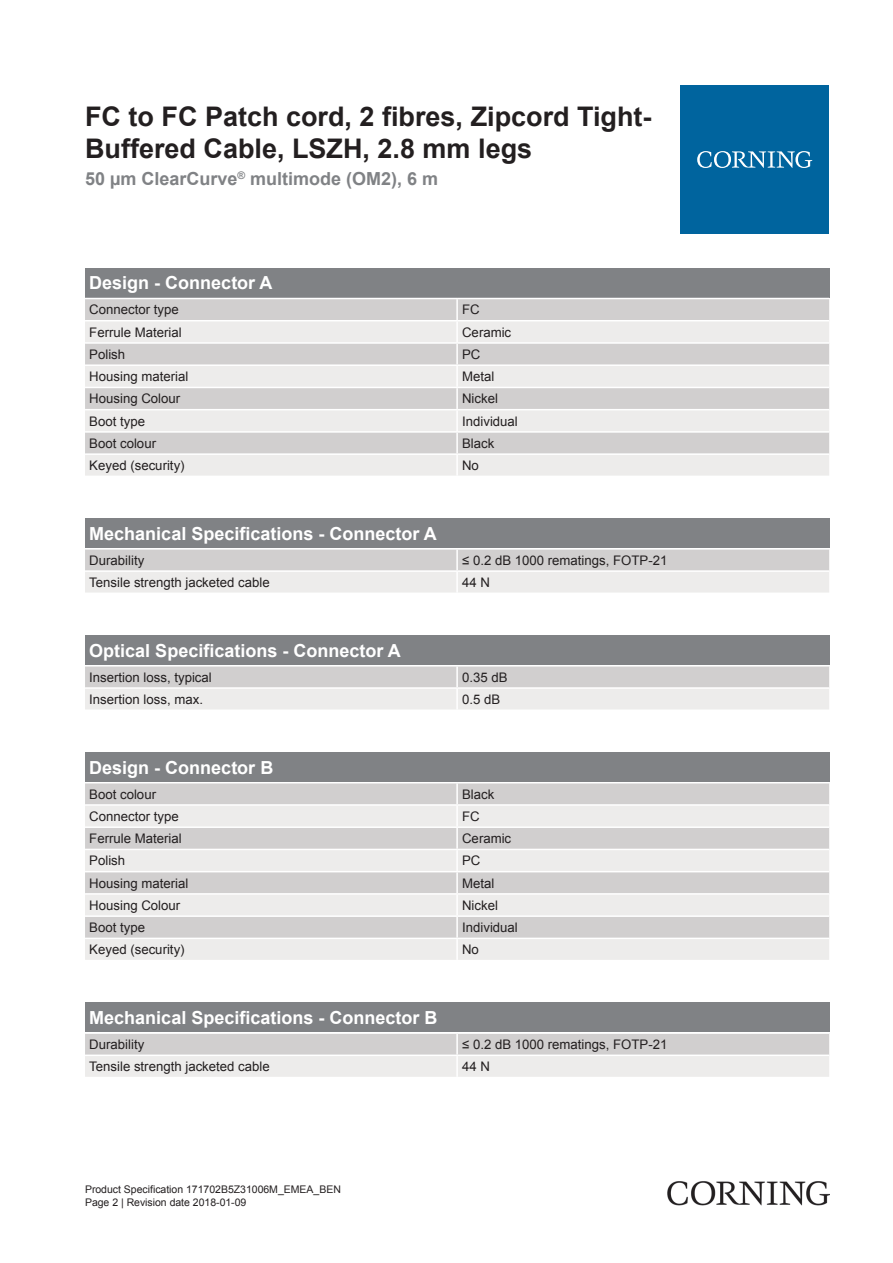
<style>
.page{position:relative;width:893px;height:1263px;background:#fff}
.page>*{position:absolute;margin:0;border:0;box-sizing:border-box;transform-origin:0 0}
.t1{font:700 27px/32.4px "Arial";color:#231f20}
.t2{font:700 18px "Arial";color:#fff}
.t3{font:700 18px "Arial";color:#808285}
.t4{font:13.2px "Arial";color:#231f20}
.t5{font:10.5px/12.6px "Arial";color:#231f20}
</style>
<div class="page">
<div style="left:85px;top:268px;width:744px;height:30px;background:#808285"></div>
<div style="left:85px;top:299px;width:744px;height:21px;background:#d1cfcf"></div>
<svg style="left:85px;top:321px;width:744px;height:155px;background:#e1e0df"></svg>
<hr style="left:456px;top:299px;width:2px;height:21px;background:#fff">
<hr style="left:456px;top:321px;width:2px;height:21px;background:#fff">
<hr style="left:456px;top:344px;width:2px;height:20px;background:#fff">
<hr style="left:456px;top:366px;width:2px;height:21px;background:#fff">
<hr style="left:456px;top:388px;width:2px;height:21px;background:#fff">
<hr style="left:456px;top:410px;width:2px;height:21px;background:#fff">
<hr style="left:456px;top:433px;width:2px;height:20px;background:#fff">
<hr style="left:456px;top:455px;width:2px;height:21px;background:#fff">
<hr style="left:85px;top:342px;width:372px;height:2px;background:#fff">
<hr style="left:457px;top:342px;width:372px;height:2px;background:#fff">
<hr style="left:85px;top:364px;width:372px;height:2px;background:#fff">
<hr style="left:457px;top:364px;width:372px;height:2px;background:#fff">
<hr style="left:85px;top:387px;width:372px;height:1px;background:#fff">
<hr style="left:457px;top:387px;width:372px;height:1px;background:#fff">
<hr style="left:85px;top:409px;width:372px;height:1px;background:#fff">
<hr style="left:457px;top:409px;width:372px;height:1px;background:#fff">
<hr style="left:85px;top:431px;width:372px;height:2px;background:#fff">
<hr style="left:457px;top:431px;width:372px;height:2px;background:#fff">
<hr style="left:85px;top:453px;width:372px;height:2px;background:#fff">
<hr style="left:457px;top:453px;width:372px;height:2px;background:#fff">
<div style="left:85px;top:518px;width:744px;height:30px;background:#808285"></div>
<svg style="left:85px;top:550px;width:744px;height:42px;background:#dfdddd"></svg>
<hr style="left:456px;top:550px;width:2px;height:20px;background:#fff">
<hr style="left:456px;top:572px;width:2px;height:20px;background:#fff">
<hr style="left:85px;top:570px;width:372px;height:2px;background:#fff">
<hr style="left:457px;top:570px;width:372px;height:2px;background:#fff">
<div style="left:85px;top:635px;width:744px;height:30px;background:#808285"></div>
<svg style="left:85px;top:666px;width:744px;height:43px;background:#dfdddd"></svg>
<hr style="left:456px;top:666px;width:2px;height:21px;background:#fff">
<hr style="left:456px;top:689px;width:2px;height:20px;background:#fff">
<hr style="left:85px;top:687px;width:372px;height:2px;background:#fff">
<hr style="left:457px;top:687px;width:372px;height:2px;background:#fff">
<div style="left:85px;top:752px;width:744px;height:30px;background:#808285"></div>
<div style="left:85px;top:783px;width:744px;height:21px;background:#d1cfcf"></div>
<svg style="left:85px;top:806px;width:744px;height:154px;background:#e1dfdf"></svg>
<hr style="left:456px;top:783px;width:2px;height:21px;background:#fff">
<hr style="left:456px;top:806px;width:2px;height:20px;background:#fff">
<hr style="left:456px;top:828px;width:2px;height:21px;background:#fff">
<hr style="left:456px;top:850px;width:2px;height:21px;background:#fff">
<hr style="left:456px;top:872px;width:2px;height:21px;background:#fff">
<hr style="left:456px;top:895px;width:2px;height:20px;background:#fff">
<hr style="left:456px;top:917px;width:2px;height:21px;background:#fff">
<hr style="left:456px;top:939px;width:2px;height:21px;background:#fff">
<hr style="left:85px;top:826px;width:372px;height:2px;background:#fff">
<hr style="left:457px;top:826px;width:372px;height:2px;background:#fff">
<hr style="left:85px;top:849px;width:372px;height:1px;background:#fff">
<hr style="left:457px;top:849px;width:372px;height:1px;background:#fff">
<hr style="left:85px;top:871px;width:372px;height:1px;background:#fff">
<hr style="left:457px;top:871px;width:372px;height:1px;background:#fff">
<hr style="left:85px;top:893px;width:372px;height:2px;background:#fff">
<hr style="left:457px;top:893px;width:372px;height:2px;background:#fff">
<hr style="left:85px;top:915px;width:372px;height:2px;background:#fff">
<hr style="left:457px;top:915px;width:372px;height:2px;background:#fff">
<hr style="left:85px;top:938px;width:372px;height:1px;background:#fff">
<hr style="left:457px;top:938px;width:372px;height:1px;background:#fff">
<div style="left:85px;top:1002px;width:744px;height:30px;background:#808285"></div>
<svg style="left:85px;top:1034px;width:744px;height:43px;background:#dfdddd"></svg>
<hr style="left:456px;top:1034px;width:2px;height:20px;background:#fff">
<hr style="left:456px;top:1056px;width:2px;height:21px;background:#fff">
<hr style="left:85px;top:1054px;width:372px;height:2px;background:#fff">
<hr style="left:457px;top:1054px;width:372px;height:2px;background:#fff">
<div style="left:680px;top:85px;width:149px;height:149px;background:#00649e"></div>
<svg style="left:697px;top:151px;width:115px;height:17px"></svg>
<img style="left:668px;top:1181px;width:161px;height:24px">
<h1 class="t1" style="left:85px;top:100px;width:568px">FC to FC Patch cord, 2 fibres, Zipcord Tight-<br>Buffered Cable, LSZH, 2.8 mm legs</h1>
<h2 class="t3" style="left:85px;top:166px;width:355px">50 µm ClearCurve<sup>®</sup> multimode (OM2), 6 m</h2>
<h2 class="t2" style="left:89px;top:270px;width:185px">Design - Connector A</h2>
<p class="t4" style="left:89px;top:301px;width:91px">Connector type</p>
<p class="t4" style="left:462px;top:301px;width:19px">FC</p>
<p class="t4" style="left:89px;top:323px;width:94px">Ferrule Material</p>
<p class="t4" style="left:462px;top:323px;width:51px">Ceramic</p>
<p class="t4" style="left:89px;top:345px;width:37px">Polish</p>
<p class="t4" style="left:462px;top:345px;width:20px">PC</p>
<p class="t4" style="left:89px;top:367px;width:101px">Housing material</p>
<p class="t4" style="left:462px;top:367px;width:34px">Metal</p>
<p class="t4" style="left:89px;top:390px;width:92px">Housing Colour</p>
<p class="t4" style="left:462px;top:390px;width:37px">Nickel</p>
<p class="t4" style="left:89px;top:412px;width:57px">Boot type</p>
<p class="t4" style="left:462px;top:412px;width:57px">Individual</p>
<p class="t4" style="left:89px;top:434px;width:68px">Boot colour</p>
<p class="t4" style="left:462px;top:434px;width:34px">Black</p>
<p class="t4" style="left:89px;top:456px;width:97px">Keyed (security)</p>
<p class="t4" style="left:462px;top:456px;width:18px">No</p>
<h2 class="t2" style="left:89px;top:521px;width:349px">Mechanical Specifications - Connector A</h2>
<p class="t4" style="left:89px;top:551px;width:57px">Durability</p>
<p class="t4" style="left:462px;top:551px;width:207px">≤ 0.2 dB 1000 rematings, FOTP-21</p>
<p class="t4" style="left:89px;top:573px;width:182px">Tensile strength jacketed cable</p>
<p class="t4" style="left:462px;top:573px;width:29px">44 N</p>
<h2 class="t2" style="left:89px;top:637px;width:313px">Optical Specifications - Connector A</h2>
<p class="t4" style="left:89px;top:668px;width:124px">Insertion loss, typical</p>
<p class="t4" style="left:462px;top:668px;width:47px">0.35 dB</p>
<p class="t4" style="left:89px;top:690px;width:115px">Insertion loss, max.</p>
<p class="t4" style="left:462px;top:690px;width:40px">0.5 dB</p>
<h2 class="t2" style="left:89px;top:754px;width:186px">Design - Connector B</h2>
<p class="t4" style="left:89px;top:785px;width:68px">Boot colour</p>
<p class="t4" style="left:462px;top:785px;width:34px">Black</p>
<p class="t4" style="left:89px;top:807px;width:91px">Connector type</p>
<p class="t4" style="left:462px;top:807px;width:19px">FC</p>
<p class="t4" style="left:89px;top:829px;width:94px">Ferrule Material</p>
<p class="t4" style="left:462px;top:829px;width:51px">Ceramic</p>
<p class="t4" style="left:89px;top:851px;width:37px">Polish</p>
<p class="t4" style="left:462px;top:851px;width:20px">PC</p>
<p class="t4" style="left:89px;top:874px;width:101px">Housing material</p>
<p class="t4" style="left:462px;top:874px;width:34px">Metal</p>
<p class="t4" style="left:89px;top:896px;width:92px">Housing Colour</p>
<p class="t4" style="left:462px;top:896px;width:37px">Nickel</p>
<p class="t4" style="left:89px;top:918px;width:57px">Boot type</p>
<p class="t4" style="left:462px;top:918px;width:57px">Individual</p>
<p class="t4" style="left:89px;top:940px;width:97px">Keyed (security)</p>
<p class="t4" style="left:462px;top:940px;width:18px">No</p>
<h2 class="t2" style="left:89px;top:1005px;width:350px">Mechanical Specifications - Connector B</h2>
<p class="t4" style="left:89px;top:1035px;width:57px">Durability</p>
<p class="t4" style="left:462px;top:1035px;width:207px">≤ 0.2 dB 1000 rematings, FOTP-21</p>
<p class="t4" style="left:89px;top:1057px;width:182px">Tensile strength jacketed cable</p>
<p class="t4" style="left:462px;top:1057px;width:29px">44 N</p>
<p class="t5" style="left:85px;top:1183px;width:257px">Product Specification 171702B5Z31006M_EMEA_BEN<br>Page 2 | Revision date 2018-01-09</p>
</div>
